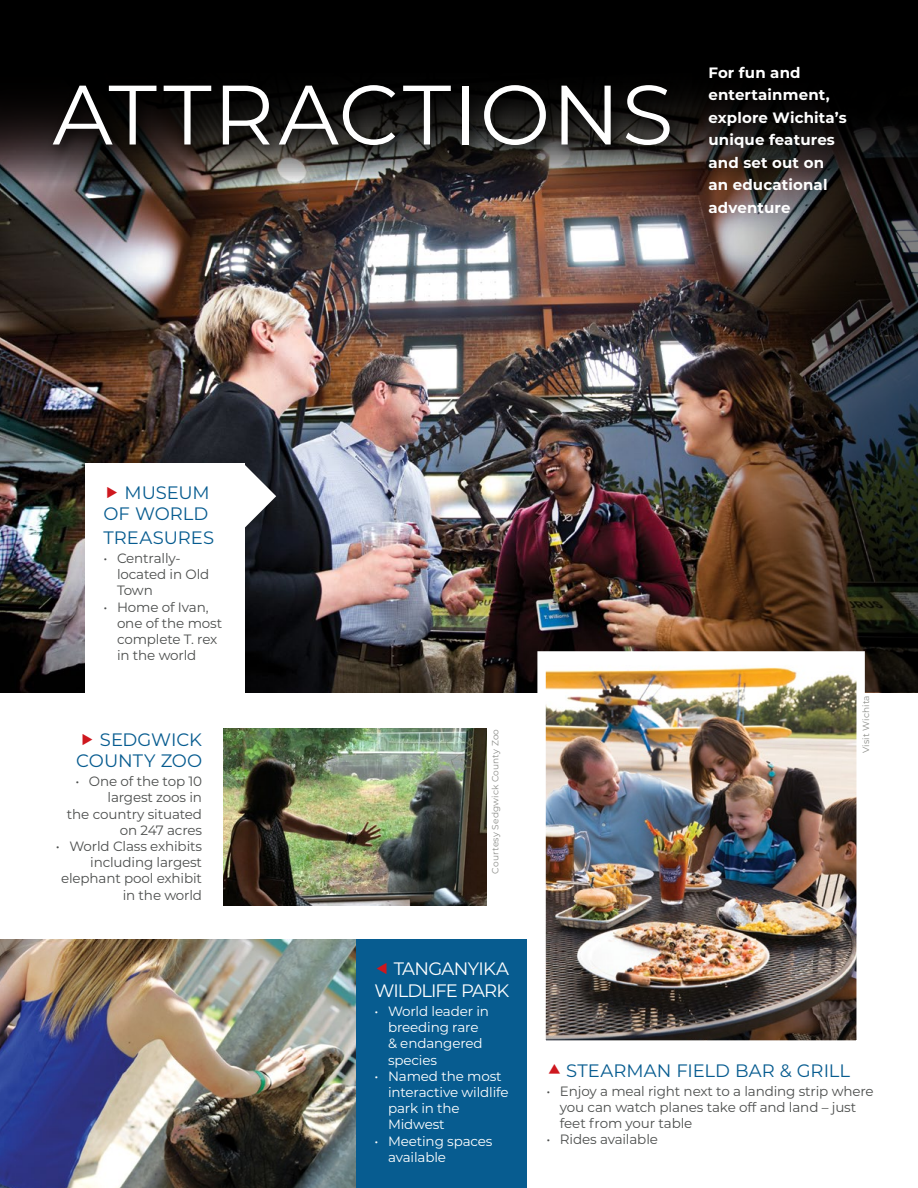
<style>
.page{position:relative;width:918px;height:1188px;background:#fff}
.page>*{position:absolute;margin:0;border:0;box-sizing:border-box;transform-origin:0 0}
.t1{font:84.15px "Montserrat";letter-spacing:.02em;color:#fff}
.Text_Header{font:18px/21.6px "Montserrat";color:#075c90;text-align:right}
.Text_Header-2{font:18px/21.6px "Montserrat";letter-spacing:-.05em;color:#fff;text-align:right}
.t2{font:700 15px/22.5px "Montserrat";letter-spacing:.01em;color:#fff}
.t3{font:13.5px/16.2px "Montserrat";letter-spacing:-.01em;color:#4c4e4d}
.t4{font:13.5px/16.2px "Montserrat";letter-spacing:-.01em;color:#fff}
.t5{font:9px "Montserrat";letter-spacing:.015em;color:#8e8f8b}
</style>
<div class="page">
<img style="left:0;top:191px;width:682px;height:501px">
<div style="left:86px;top:463px;width:159px;height:231px;background:#fff"></div>
<img style="left:0;top:940px;width:357px;height:248px">
<div style="left:357px;top:940px;width:170px;height:248px;background:#075c90"></div>
<svg style="left:245px;top:463px;width:31px;height:66px"></svg>
<svg style="left:0;top:0;width:682px;height:191px;background:#171312"></svg>
<div style="left:47px;top:78px;width:639px;height:84px;background:#000;opacity:.85"></div>
<img style="left:682px;top:0;width:236px;height:692px">
<img style="left:546px;top:660px;width:310px;height:380px">
<div style="left:537px;top:651px;width:328px;height:398px;border:8px solid #fff"></div>
<img style="left:223px;top:728px;width:264px;height:177px">
<p class="t1" style="left:52px;top:57px;width:623px">ATTRACTIONS</p>
<p class="t2" style="left:708px;top:60px;width:140px">For fun and entertainment, explore Wichita’s unique features and set out on an educational adventure</p>
<p class="Text_Header" style="left:104px;top:481px;width:108px">MUSEUM<br>OF WORLD</p>
<p class="Text_Header" style="left:104px;top:526px;width:112px">TREASURES</p>
<p class="t3" style="left:117px;top:550px;width:94px;text-indent:-14px">• Centrally&shy;located in Old<br>Town</p>
<p class="t3" style="left:117px;top:598px;width:107px;text-indent:-14px">• Home of Ivan, one of the most complete T. rex in the world</p>
<p class="Text_Header" style="left:76px;top:728px;width:127px">SEDGWICK<br>COUNTY ZOO</p>
<p class="t3" style="left:67px;top:773px;width:137px;text-align:right">• One of the top 10 largest zoos in<br>the country situated on 247 acres</p>
<p class="t3" style="left:56px;top:838px;width:148px;text-align:right">• World Class exhibits including largest elephant pool exhibit in the world</p>
<p class="t5" style="left:489px;top:874px;width:146px;rotate:-90deg">Courtesy Sedgwick County Zoo</p>
<p class="t5" style="left:860px;top:753px;width:60px;rotate:-90deg">Visit Wichita</p>
<p class="Text_Header-2" style="left:375px;top:957px;width:136px">TANGANYIKA<br>WILDLIFE PARK</p>
<p class="t4" style="left:388px;top:1003px;width:103px;text-indent:-14px">• World leader in breeding rare &amp; endangered species</p>
<p class="t4" style="left:388px;top:1067px;width:122px;text-indent:-14px">• Named the most interactive wildlife park in the<br>Midwest</p>
<p class="t4" style="left:388px;top:1132px;width:106px;text-indent:-14px">• Meeting spaces available</p>
<p class="Text_Header" style="left:566px;top:1059px;width:285px">STEARMAN FIELD BAR &amp; GRILL</p>
<p class="t3" style="left:560px;top:1082px;width:315px;text-indent:-14px">• Enjoy a meal right next to a landing strip where you can watch planes take off and land – just feet from your table</p>
<p class="t3" style="left:546px;top:1131px;width:113px">• Rides available</p>
</div>
